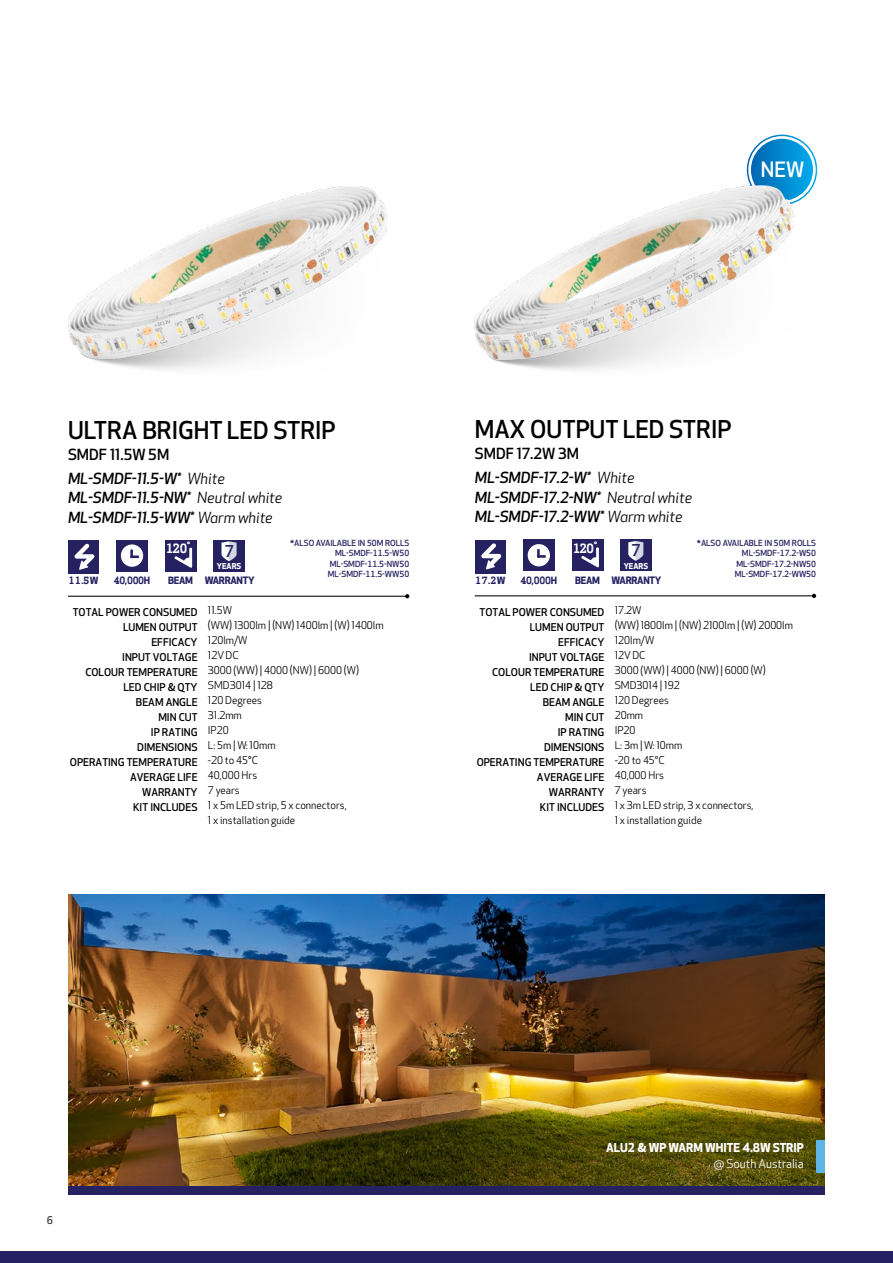
<style>
.page{position:relative;width:893px;height:1263px;background:#fff}
.page>*{position:absolute;margin:0;border:0;box-sizing:border-box;transform-origin:0 0}
.t1{font:500 24px "Apex New";color:#000}
.t2{font:500 20.7px "Apex New";color:#fff}
.t3{font:500 15.9px "Apex New";color:#262262}
.t4{font:italic 500 15px/23.7px "Apex New";color:#000}
.t5{font:700 12.45px "Apex Serif";letter-spacing:-.065em;color:#fff}
.t6{font:700 12px "Apex New";color:#fff}
.t7{font:12px "Apex New";color:#fff}
.t8{font:10.5px/15px "Apex New";color:#000}
.t9{font:500 10.5px/15px "Apex New";color:#000;text-align:right}
.t10{font:500 10.5px "Apex New";color:#414042}
.t11{font:700 9.9px "Apex New";letter-spacing:-.025em;color:#262262}
.t12{font:700 9.9px "Apex Serif";letter-spacing:-.025em;color:#262262}
.t13{font:700 9.75px "Apex Serif";color:#262161}
.t14{font:500 8.25px/10.5px "Apex New";color:#262262;text-align:justify}
.t15{font:700 7.95px "Apex New";color:#fff}
.s1{font-style:normal}
.s2{font-weight:400}
.s3{font-family:"Apex New"}
</style>
<div class="page">
<div style="left:0;top:1251px;width:893px;height:12px;background:#262262"></div>
<img style="left:68px;top:894px;width:757px;height:293px">
<div style="left:68px;top:1187px;width:757px;height:8px;background:#262262"></div>
<hr style="left:68px;top:596px;width:339px;height:1px;background:#000">
<svg style="left:405px;top:594px;width:4px;height:4px"></svg>
<div style="left:68px;top:540px;width:31px;height:34px;background:#262262"></div>
<svg style="left:74px;top:543px;width:21px;height:27px"></svg>
<div style="left:213px;top:540px;width:32px;height:31px;background:#262262"></div>
<svg style="left:222px;top:541px;width:15px;height:20px"></svg>
<div style="left:116px;top:540px;width:32px;height:31px;background:#262262"></div>
<div style="left:121px;top:544px;width:22px;height:23px;background:#fff;border-radius:50%"></div>
<svg style="left:130px;top:549px;width:9px;height:9px"></svg>
<div style="left:165px;top:540px;width:31px;height:31px;background:#262262"></div>
<svg style="left:174px;top:548px;width:18px;height:20px"></svg>
<hr style="left:475px;top:595px;width:339px;height:1px;background:#000">
<svg style="left:812px;top:594px;width:4px;height:4px"></svg>
<div style="left:475px;top:540px;width:31px;height:33px;background:#262262"></div>
<svg style="left:481px;top:543px;width:20px;height:26px"></svg>
<div style="left:620px;top:540px;width:32px;height:31px;background:#262262"></div>
<svg style="left:628px;top:541px;width:15px;height:20px"></svg>
<div style="left:523px;top:540px;width:31px;height:31px;background:#262262"></div>
<div style="left:528px;top:544px;width:22px;height:22px;background:#fff;border-radius:50%"></div>
<svg style="left:537px;top:549px;width:9px;height:9px"></svg>
<div style="left:572px;top:540px;width:31px;height:31px;background:#262262"></div>
<svg style="left:581px;top:547px;width:18px;height:20px"></svg>
<div style="left:751px;top:139px;width:62px;height:62px;background:linear-gradient(to right,#0065b1,#05abeb);border-radius:31px"></div>
<div style="left:747px;top:135px;width:70px;height:70px;border:2px solid #fff;border-radius:50%"></div>
<div style="left:554px;top:1088px;width:303px;height:136px;background:#000;opacity:.02"></div>
<div style="left:816px;top:1140px;width:9px;height:32px;background:#5db6e6"></div>
<img style="left:68px;top:187px;width:320px;height:183px">
<img style="left:475px;top:185px;width:319px;height:186px">
<h1 class="t1" style="left:68px;top:414px;width:269px">ULTRA BRIGHT LED STRIP</h1>
<h3 class="t4" style="left:68px;top:442px;width:158px"><span class="s1">SMDF 11.5W 5M<br></span>ML-SMDF-11.5-W<sup>*</sup> <span class="s2">White</span></h3>
<h3 class="t4" style="left:68px;top:487px;width:216px;line-height:19.5px">ML-SMDF-11.5-NW<sup>*</sup> <span class="s2">Neutral white<br></span>ML-SMDF-11.5-WW<sup>*</sup> <span class="s2">Warm white</span></h3>
<h2 class="t2" style="left:761px;top:156px;width:45px">NEW</h2>
<h1 class="t1" style="left:475px;top:413px;width:258px">MAX OUTPUT LED STRIP</h1>
<h3 class="t4" style="left:475px;top:442px;width:161px"><span class="s1">SMDF 17.2W 3M<br></span>ML-SMDF-17.2-W<sup>*</sup> <span class="s2">White</span></h3>
<h3 class="t4" style="left:475px;top:487px;width:219px;line-height:19.5px">ML-SMDF-17.2-NW<sup>*</sup> <span class="s2">Neutral white<br></span>ML-SMDF-17.2-WW<sup>*</sup> <span class="s2">Warm white</span></h3>
<p class="t14" style="left:290px;top:537px;width:121px">*ALSO AVAILABLE IN 50M ROLLS</p>
<p class="t14" style="left:697px;top:537px;width:121px">*ALSO AVAILABLE IN 50M ROLLS</p>
<p class="t14" style="left:328px;top:548px;width:83px;text-indent:7px">ML-SMDF-11.5-W50<br>ML-SMDF-11.5-NW50<br>ML-SMDF-11.5-WW50</p>
<p class="t14" style="left:735px;top:548px;width:83px;text-indent:7px">ML-SMDF-17.2-W50<br>ML-SMDF-17.2-NW50<br>ML-SMDF-17.2-WW50</p>
<p class="t5" style="left:573px;top:540px;width:26px">120<sup>°</sup></p>
<p class="t5" style="left:166px;top:540px;width:26px">120<sup>°</sup></p>
<h3 class="t3" style="left:632px;top:540px;width:10px">7</h3>
<h3 class="t3" style="left:225px;top:540px;width:10px">7</h3>
<p class="t15" style="left:624px;top:560px;width:26px">YEARS</p>
<p class="t15" style="left:217px;top:560px;width:26px">YEARS</p>
<p class="t11" style="left:611px;top:573px;width:51px">WARRANTY</p>
<p class="t12" style="left:521px;top:574px;width:38px">40,000<span class="s3">H</span></p>
<p class="t11" style="left:575px;top:573px;width:26px">BEAM</p>
<p class="t13" style="left:69px;top:575px;width:31px">11.5<span class="s3">W</span></p>
<p class="t13" style="left:476px;top:574px;width:31px">17.2<span class="s3">W</span></p>
<p class="t11" style="left:205px;top:573px;width:51px">WARRANTY</p>
<p class="t12" style="left:114px;top:574px;width:38px">40,000<span class="s3">H</span></p>
<p class="t11" style="left:168px;top:574px;width:26px">BEAM</p>
<p class="t9" style="left:70px;top:604px;width:129px">TOTAL POWER CONSUMED<br>LUMEN OUTPUT<br>EFFICACY<br>INPUT VOLTAGE<br>COLOUR TEMPERATURE<br>LED CHIP &amp; QTY<br>BEAM ANGLE<br>MIN CUT<br>IP RATING<br>DIMENSIONS<br>OPERATING TEMPERATURE<br>AVERAGE LIFE<br>WARRANTY<br>KIT INCLUDES</p>
<p class="t8" style="left:208px;top:603px;width:177px">11.5W<br>(WW) 1300lm | (NW) 1400lm | (W) 1400lm<br>120lm/W<br>12V DC<br>3000 (WW) | 4000 (NW) | 6000 (W)<br>SMD3014 | 128<br>120 Degrees<br>31.2mm<br>IP20<br>L: 5m | W: 10mm<br>-20 to 45°C<br>40,000 Hrs<br>7 years<br>1 x 5m LED strip, 5 x connectors,<br>1 x installation guide</p>
<p class="t9" style="left:477px;top:604px;width:129px">TOTAL POWER CONSUMED<br>LUMEN OUTPUT<br>EFFICACY<br>INPUT VOLTAGE<br>COLOUR TEMPERATURE<br>LED CHIP &amp; QTY<br>BEAM ANGLE<br>MIN CUT<br>IP RATING<br>DIMENSIONS<br>OPERATING TEMPERATURE<br>AVERAGE LIFE<br>WARRANTY<br>KIT INCLUDES</p>
<p class="t8" style="left:615px;top:603px;width:180px">17.2W<br>(WW) 1800lm | (NW) 2100lm | (W) 2000lm<br>120lm/W<br>12V DC<br>3000 (WW) | 4000 (NW) | 6000 (W)<br>SMD3014 | 192<br>120 Degrees<br>20mm<br>IP20<br>L: 3m | W: 10mm<br>-20 to 45°C<br>40,000 Hrs<br>7 years<br>1 x 3m LED strip, 3 x connectors,<br>1 x installation guide</p>
<p class="t10" style="left:47px;top:1213px;width:8px">6</p>
<p class="t6" style="left:606px;top:1139px;width:199px">ALU2 &amp; WP WARM WHITE 4.8W STRIP</p>
<p class="t7" style="left:714px;top:1156px;width:91px">@ South Australia</p>
</div>
